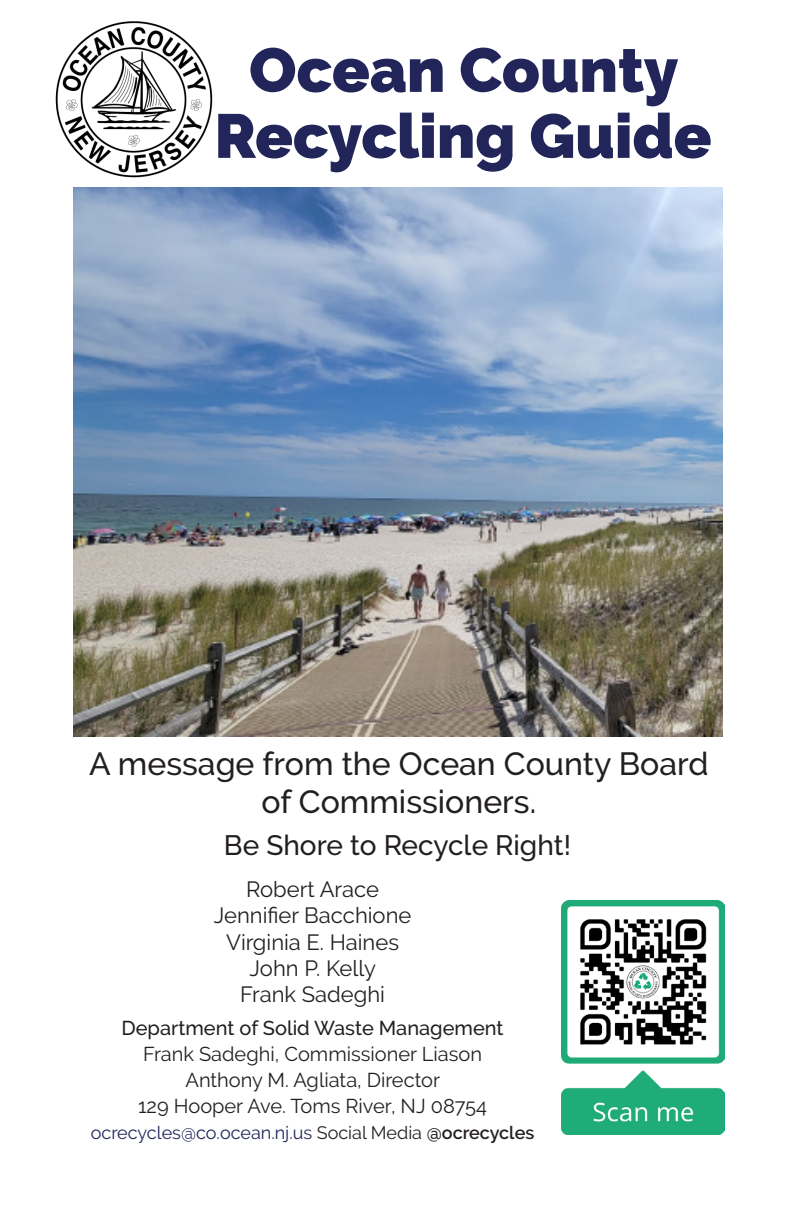
<style>
.page{position:relative;width:792px;height:1224px;background:#fff}
.page>*{position:absolute;margin:0;border:0;box-sizing:border-box;transform-origin:0 0}
.t1{font:900 62px "Raleway";color:#212559}
.t2{font:500 32px/38.4px "Raleway";color:#231f20;text-align:center}
.t3{font:500 28px "Raleway";color:#231f20}
.t4{font:22px "Raleway";color:#231f20}
.t5{font:20px "Raleway";color:#231f20}
.t6{font:500 20px "Raleway";color:#231f20}
.t7{font:18px "Raleway";color:#212659}
.s1{color:#231f20}
.s2{font-weight:600;color:#231f20}
</style>
<div class="page">
<img style="left:562px;top:900px;width:163px;height:235px">
<img style="left:73px;top:187px;width:650px;height:550px">
<img style="left:55px;top:21px;width:158px;height:157px">
<p class="t1" style="left:249px;top:34px;width:431px">Ocean County</p>
<p class="t1" style="left:214px;top:100px;width:499px">Recycling Guide</p>
<p class="t2" style="left:89px;top:744px;width:621px">A message from the Ocean County Board of Commissioners.</p>
<p class="t3" style="left:224px;top:829px;width:349px">Be Shore to Recycle Right!</p>
<p class="t4" style="left:246px;top:876px;width:134px">Robert Arace</p>
<p class="t4" style="left:214px;top:903px;width:199px">Jennifier Bacchione</p>
<p class="t4" style="left:226px;top:929px;width:175px">Virginia E. Haines</p>
<p class="t4" style="left:250px;top:955px;width:128px">John P. Kelly</p>
<p class="t4" style="left:240px;top:982px;width:146px">Frank Sadeghi</p>
<p class="t6" style="left:121px;top:1016px;width:384px">Department of Solid Waste Management</p>
<p class="t5" style="left:143px;top:1042px;width:341px">Frank Sadeghi, Commissioner Liason</p>
<p class="t5" style="left:185px;top:1068px;width:256px">Anthony M. Agliata, Director</p>
<p class="t5" style="left:138px;top:1094px;width:351px">129 Hooper Ave. Toms River, NJ 08754</p>
<p class="t7" style="left:91px;top:1122px;width:445px">ocrecycles@co.ocean.nj.us <span class="s1">Social Media</span> <span class="s2">@ocrecycles</span></p>
</div>
